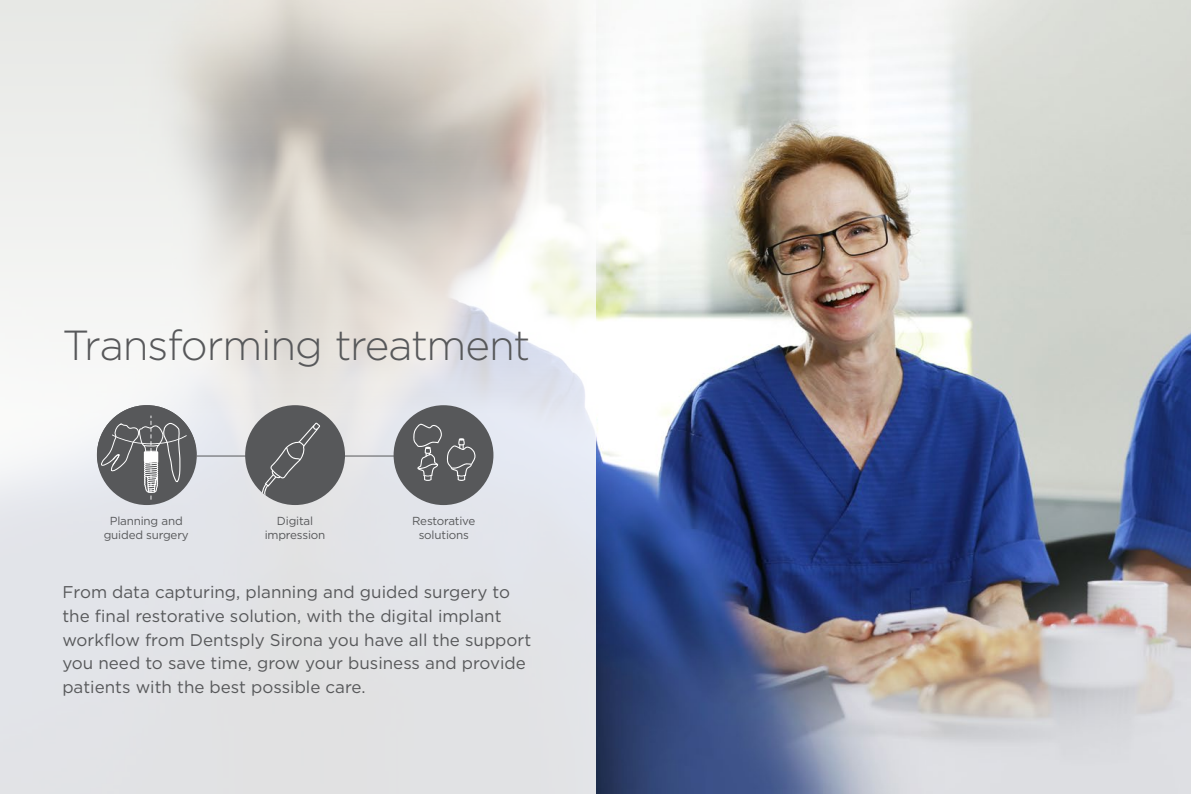
<style>
.page{position:relative;width:1191px;height:794px;background:#fff}
.page>*{position:absolute;margin:0;border:0;box-sizing:border-box;transform-origin:0 0}
.DS_headlines{font:300 42px "Gotham";letter-spacing:-.025em;color:#57585a}
.DS_headlines-2{font:17px/23.9px "Gotham";color:#57585a}
.DS_body_text{font:11.6px/13.8px "Gotham";letter-spacing:-.015em;color:#57585a;text-align:center}
</style>
<div class="page">
<img style="left:595px;top:0;width:596px;height:794px">
<svg style="left:0;top:0;width:595px;height:794px;background:#e2e1e1"></svg>
<hr style="left:197px;top:456px;width:198px;height:1px;background:#57585a">
<div style="left:245px;top:405px;width:100px;height:100px;background:#57585a;border-radius:50%"></div>
<svg style="left:260px;top:423px;width:60px;height:75px"></svg>
<svg style="left:97px;top:405px;width:99px;height:100px;background:#848588"></svg>
<div style="left:393px;top:405px;width:100px;height:100px;background:#57585a;border-radius:50%"></div>
<svg style="left:413px;top:423px;width:63px;height:58px"></svg>
<p class="DS_headlines" style="left:62px;top:318px;width:469px">Transforming treatment</p>
<p class="DS_body_text" style="left:104px;top:513px;width:87px">Planning and guided surgery</p>
<p class="DS_body_text" style="left:412px;top:513px;width:65px">Restorative solutions</p>
<p class="DS_body_text" style="left:277px;top:513px;width:38px">Digital</p>
<p class="DS_body_text" style="left:265px;top:527px;width:62px">impression</p>
<p class="DS_headlines-2" style="left:62px;top:579px;width:470px">From data capturing, planning and guided surgery to the final restorative solution, with the digital implant workflow from Dentsply Sirona you have all the support you need to save time, grow your business and provide patients with the best possible care.</p>
</div>
